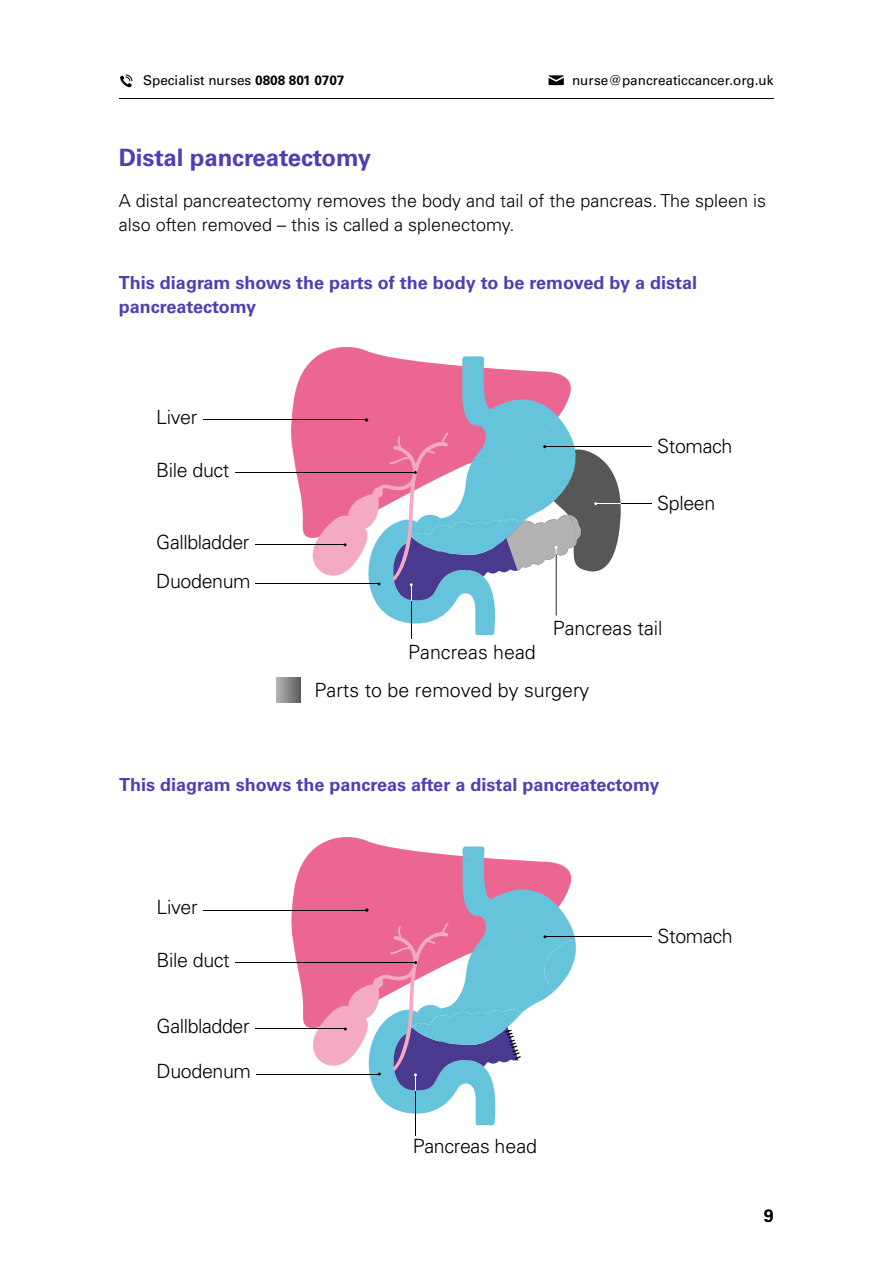
<style>
.page{position:relative;width:893px;height:1263px;background:#fff}
.page>*{position:absolute;margin:0;border:0;box-sizing:border-box;transform-origin:0 0}
.t1{font:700 24px "Univers LT Std";letter-spacing:-.005em;color:#503eb4}
.t2{font:300 19.65px "Univers LT Std";letter-spacing:-.02em;color:#000}
.t3{font:300 19.65px "Univers LT Std";color:#000}
.t4{font:700 18px/24px "Univers LT Std";color:#503eb4}
.t5{font:300 18px/24px "Univers LT Std";color:#000}
.t6{font:700 18px "Univers LT Std";color:#000}
.t7{font:13.5px "Univers LT Std";color:#000}
.t8{font:900 8.1px "VAG Rounded Std";color:#000}
.s1{font-weight:700}
</style>
<div class="page">
<hr style="left:119px;top:98px;width:655px;height:1px;background:#000">
<svg style="left:120px;top:74px;width:13px;height:14px"></svg>
<svg style="left:548px;top:75px;width:16px;height:10px"></svg>
<svg style="left:291px;top:347px;width:94px;height:191px;fill:#ec6692"></svg>
<svg style="left:358px;top:356px;width:198px;height:279px"></svg>
<hr style="left:203px;top:419px;width:164px;height:1px;background:#000">
<hr style="left:235px;top:472px;width:181px;height:1px;background:#000">
<hr style="left:255px;top:544px;width:90px;height:1px;background:#000">
<hr style="left:255px;top:583px;width:124px;height:1px;background:#000">
<hr style="left:411px;top:600px;width:1px;height:38px;background:#000">
<hr style="left:556px;top:554px;width:1px;height:62px;background:#000">
<hr style="left:545px;top:446px;width:107px;height:1px;background:#000">
<hr style="left:620px;top:503px;width:32px;height:1px;background:#000">
<svg style="left:308px;top:366px;width:313px;height:234px"></svg>
<svg style="left:276px;top:678px;width:25px;height:25px"></svg>
<svg style="left:291px;top:837px;width:94px;height:191px;fill:#ec6692"></svg>
<svg style="left:358px;top:846px;width:138px;height:279px"></svg>
<hr style="left:203px;top:910px;width:164px;height:1px;background:#000">
<hr style="left:235px;top:962px;width:181px;height:1px;background:#000">
<hr style="left:545px;top:936px;width:107px;height:1px;background:#000">
<hr style="left:256px;top:1028px;width:89px;height:1px;background:#000">
<hr style="left:256px;top:1074px;width:123px;height:1px;background:#000">
<hr style="left:415px;top:1090px;width:1px;height:45px;background:#000">
<svg style="left:309px;top:856px;width:267px;height:234px"></svg>
<p class="t7" style="left:143px;top:72px;width:203px">Specialist nurses <span class="s1">0808 801 0707</span></p>
<p class="t7" style="left:572px;top:72px;width:203px">nurse@pancreaticcancer.org.uk</p>
<h1 class="t1" style="left:119px;top:144px;width:254px">Distal pancreatectomy</h1>
<p class="t5" style="left:119px;top:189px;width:649px">A distal pancreatectomy removes the body and tail of the pancreas. The spleen is also often removed – this is called a splenectomy.</p>
<p class="t4" style="left:119px;top:271px;width:580px">This diagram shows the parts of the body to be removed by a distal pancreatectomy</p>
<p class="t2" style="left:156px;top:405px;width:42px">Liver</p>
<p class="t2" style="left:156px;top:458px;width:75px">Bile duct</p>
<p class="t2" style="left:156px;top:530px;width:95px">Gallbladder</p>
<p class="t2" style="left:156px;top:569px;width:96px">Duodenum</p>
<p class="t2" style="left:657px;top:434px;width:77px">Stomach</p>
<p class="t2" style="left:657px;top:491px;width:60px">Spleen</p>
<p class="t3" style="left:408px;top:640px;width:129px">Pancreas head</p>
<p class="t3" style="left:553px;top:616px;width:111px">Pancreas tail</p>
<p class="t3" style="left:315px;top:678px;width:276px">Parts to be removed by surgery</p>
<p class="t4" style="left:119px;top:773px;width:542px">This diagram shows the pancreas after a distal pancreatectomy</p>
<p class="t2" style="left:157px;top:895px;width:42px">Liver</p>
<p class="t2" style="left:157px;top:948px;width:75px">Bile duct</p>
<p class="t2" style="left:157px;top:1014px;width:95px">Gallbladder</p>
<p class="t2" style="left:157px;top:1059px;width:96px">Duodenum</p>
<p class="t8" style="left:513px;top:1028px;width:14px;rotate:72deg">IIII</p>
<p class="t2" style="left:413px;top:1134px;width:126px">Pancreas head</p>
<p class="t2" style="left:658px;top:924px;width:77px">Stomach</p>
<p class="t6" style="left:764px;top:1205px;width:12px">9</p>
</div>
